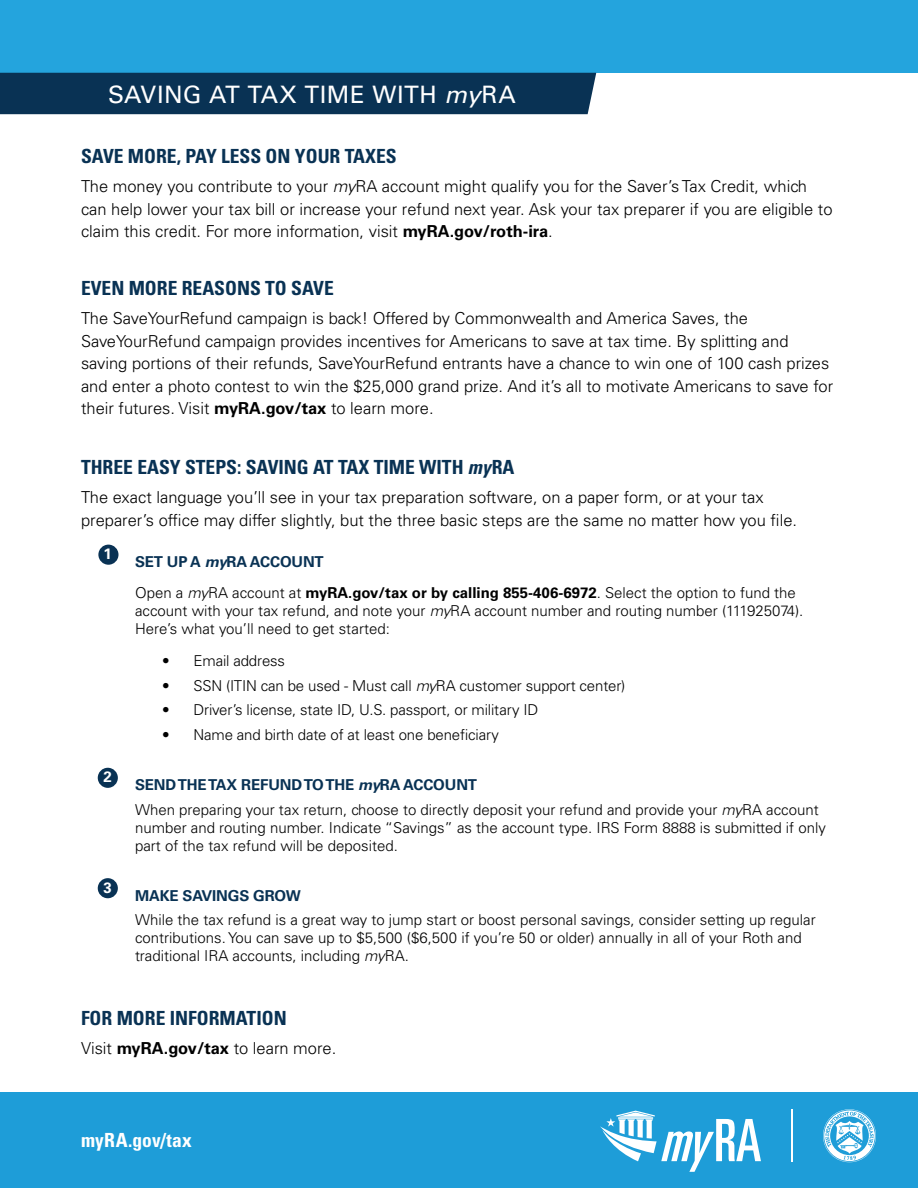
<style>
.page{position:relative;width:918px;height:1188px;background:#fff}
.page>*{position:absolute;margin:0;border:0;box-sizing:border-box;transform-origin:0 0}
.t1{font:24px "Univers LT Std";letter-spacing:.02em;color:#fff}
.t2{font:700 condensed 19.5px "Univers LT Std";color:#093254}
.t3{font:700 condensed 19.5px "Univers LT Std";letter-spacing:.015em;color:#fff}
.t4{font:300 16.5px/22.5px "Univers LT Std";color:#000}
.t5{font:300 15px/18px "Univers LT Std";color:#000}
.t6{font:700 15px "Univers LT Std";letter-spacing:-.01em;color:#093254}
.t7{font:700 15px "Univers LT Std";color:#fff}
.s1{font-style:italic}
.s2{font-weight:700}
</style>
<div class="page">
<div style="left:0;top:0;width:918px;height:73px;background:#24a4dd"></div>
<div style="left:0;top:73px;width:596px;height:41px;background:#093254"></div>
<div style="left:98px;top:545px;width:20px;height:20px;background:#093254;border-radius:50%"></div>
<div style="left:98px;top:768px;width:20px;height:20px;background:#093254;border-radius:50%"></div>
<div style="left:98px;top:878px;width:20px;height:20px;background:#093254;border-radius:50%"></div>
<div style="left:0;top:1092px;width:918px;height:96px;background:#1e9dd8"></div>
<svg style="left:600px;top:1111px;width:161px;height:61px"></svg>
<hr style="left:791px;top:1110px;width:2px;height:52px;background:#fff">
<svg style="left:823px;top:1109px;width:53px;height:53px"></svg>
<div style="left:758px;top:1112px;width:28px;height:13px;background:#1e9dd8"></div>
<h2 class="t1" style="left:108px;top:80px;width:409px">SAVING AT TAX TIME WITH <span class="s1">my</span>RA</h2>
<h3 class="t2" style="left:81px;top:144px;width:317px">SAVE MORE, PAY LESS ON YOUR TAXES</h3>
<p class="t4" style="left:81px;top:175px;width:753px">The money you contribute to your <span class="s1">my</span>RA account might qualify you for the Saver’s Tax Credit, which can help lower your tax bill or increase your refund next year. Ask your tax preparer if you are eligible to claim this credit. For more information, visit <span class="s2">myRA.gov/roth-ira</span>.</p>
<h3 class="t2" style="left:81px;top:276px;width:254px">EVEN MORE REASONS TO SAVE</h3>
<p class="t4" style="left:81px;top:307px;width:754px">The SaveYourRefund campaign is back! Offered by Commonwealth and America Saves, the SaveYourRefund campaign provides incentives for Americans to save at tax time. By splitting and saving portions of their refunds, SaveYourRefund entrants have a chance to win one of 100 cash prizes and enter a photo contest to win the $25,000 grand prize. And it’s all to motivate Americans to save for their futures. Visit <span class="s2">myRA.gov/tax</span> to learn more.</p>
<h3 class="t2" style="left:81px;top:455px;width:435px">THREE EASY STEPS: SAVING AT TAX TIME WITH <span class="s1">my</span>RA</h3>
<p class="t4" style="left:81px;top:486px;width:718px">The exact language you’ll see in your tax preparation software, on a paper form, or at your tax preparer’s office may differ slightly, but the three basic steps are the same no matter how you file.</p>
<p class="t7" style="left:104px;top:545px;width:10px">1</p>
<p class="t6" style="left:135px;top:553px;width:190px">SET UP A <span class="s1">my</span>RA ACCOUNT</p>
<p class="t5" style="left:135px;top:584px;width:670px">Open a <span class="s1">my</span>RA account at <span class="s2">myRA.gov/tax or by calling 855-406-6972</span>. Select the option to fund the account with your tax refund, and note your <span class="s1">my</span>RA account number and routing number (111925074).<br>Here’s what you’ll need to get started:</p>
<p class="t5" style="left:162px;top:651px;width:124px">• Email address</p>
<p class="t5" style="left:162px;top:676px;width:465px">• SSN (ITIN can be used - Must call <span class="s1">my</span>RA customer support center)</p>
<p class="t5" style="left:162px;top:701px;width:378px">• Driver’s license, state ID, U.S. passport, or military ID</p>
<p class="t5" style="left:162px;top:726px;width:338px">• Name and birth date of at least one beneficiary</p>
<p class="t7" style="left:104px;top:768px;width:10px">2</p>
<p class="t6" style="left:135px;top:776px;width:344px">SEND THE TAX REFUND TO THE <span class="s1">my</span>RA ACCOUNT</p>
<p class="t5" style="left:135px;top:801px;width:692px">When preparing your tax return, choose to directly deposit your refund and provide your <span class="s1">my</span>RA account number and routing number. Indicate “Savings” as the account type. IRS Form 8888 is submitted if only part of the tax refund will be deposited.</p>
<p class="t7" style="left:104px;top:879px;width:10px">3</p>
<p class="t6" style="left:135px;top:886px;width:167px">MAKE SAVINGS GROW</p>
<p class="t5" style="left:135px;top:911px;width:682px">While the tax refund is a great way to jump start or boost personal savings, consider setting up regular contributions. You can save up to $5,500 ($6,500 if you’re 50 or older) annually in all of your Roth and traditional IRA accounts, including <span class="s1">my</span>RA.</p>
<p class="t2" style="left:81px;top:1006px;width:207px">FOR MORE INFORMATION</p>
<p class="t4" style="left:81px;top:1037px;width:257px">Visit <span class="s2">myRA.gov/tax</span> to learn more.</p>
<p class="t3" style="left:81px;top:1128px;width:113px">myRA.gov/tax</p>
</div>
